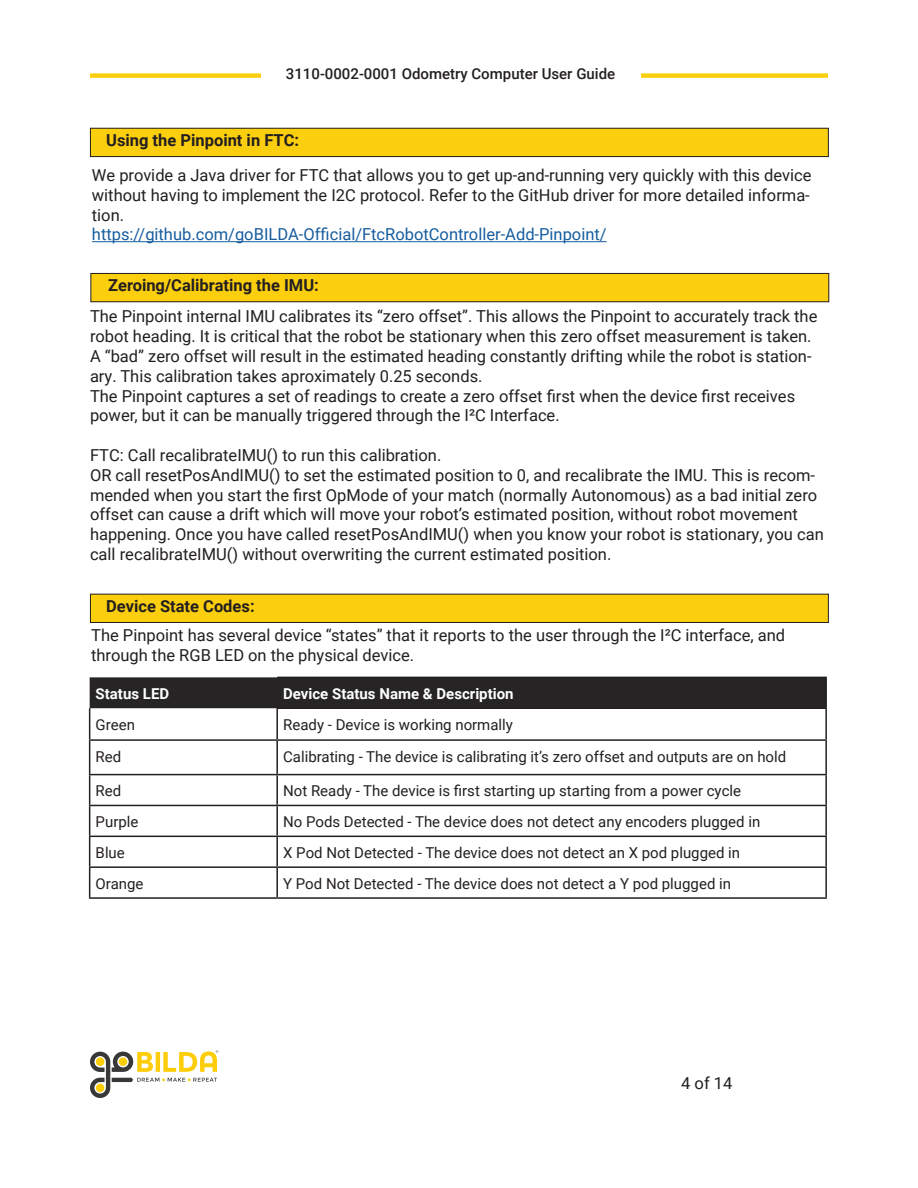
<style>
.page{position:relative;width:918px;height:1188px;background:#fff}
.page>*{position:absolute;margin:0;border:0;box-sizing:border-box;transform-origin:0 0}
.t1{font:16.5px/19.8px "Roboto";color:#231f20}
.t2{font:16.5px "Roboto";color:#175d9e}
.Section_Title{font:700 16.5px "Roboto";color:#231f20}
.regular{font:15px "Roboto";color:#231f20}
.t3{font:500 15px "Roboto";color:#231f20}
.regular-2{font:700 15px "Roboto";color:#fff}
</style>
<div class="page">
<svg style="left:90px;top:1050px;width:128px;height:48px"></svg>
<div style="left:90px;top:73px;width:738px;height:5px;background:#fccf0e"></div>
<div style="left:261px;top:54px;width:379px;height:38px;background:#fff"></div>
<div style="left:90px;top:128px;width:738px;height:29px;background:#fccf0e"></div>
<div style="left:90px;top:128px;width:739px;height:29px;border:1px solid #231f20"></div>
<hr style="left:92px;top:241px;width:515px;height:1px;background:#175d9e">
<div style="left:90px;top:594px;width:738px;height:28px;background:#fccf0e"></div>
<div style="left:90px;top:594px;width:739px;height:29px;border:1px solid #231f20"></div>
<div style="left:91px;top:273px;width:738px;height:29px;background:#fccf0e"></div>
<div style="left:90px;top:273px;width:739px;height:29px;border:1px solid #231f20"></div>
<div style="left:90px;top:677px;width:735px;height:31px;background:#262424"></div>
<hr style="left:277px;top:677px;width:550px;height:1px;background:#231f20">
<hr style="left:825px;top:678px;width:2px;height:29px;background:#231f20">
<hr style="left:89px;top:708px;width:1px;height:31px;background:#231f20">
<hr style="left:276px;top:707px;width:551px;height:2px;background:#231f20">
<hr style="left:276px;top:709px;width:2px;height:30px;background:#231f20">
<hr style="left:825px;top:709px;width:2px;height:30px;background:#231f20">
<hr style="left:89px;top:739px;width:188px;height:2px;background:#231f20">
<hr style="left:89px;top:741px;width:1px;height:33px;background:#231f20">
<hr style="left:277px;top:739px;width:550px;height:2px;background:#231f20">
<hr style="left:276px;top:741px;width:2px;height:33px;background:#231f20">
<hr style="left:825px;top:741px;width:2px;height:33px;background:#231f20">
<hr style="left:89px;top:774px;width:188px;height:1px;background:#231f20">
<hr style="left:89px;top:775px;width:1px;height:30px;background:#231f20">
<hr style="left:277px;top:774px;width:550px;height:1px;background:#231f20">
<hr style="left:276px;top:775px;width:2px;height:30px;background:#231f20">
<hr style="left:825px;top:775px;width:2px;height:30px;background:#231f20">
<hr style="left:89px;top:805px;width:188px;height:1px;background:#231f20">
<hr style="left:89px;top:806px;width:1px;height:30px;background:#231f20">
<hr style="left:277px;top:805px;width:550px;height:1px;background:#231f20">
<hr style="left:276px;top:806px;width:2px;height:30px;background:#231f20">
<hr style="left:825px;top:806px;width:2px;height:30px;background:#231f20">
<hr style="left:89px;top:836px;width:188px;height:1px;background:#231f20">
<hr style="left:277px;top:836px;width:550px;height:1px;background:#231f20">
<hr style="left:276px;top:837px;width:2px;height:29px;background:#231f20">
<hr style="left:825px;top:837px;width:2px;height:29px;background:#231f20">
<hr style="left:89px;top:866px;width:188px;height:2px;background:#231f20">
<svg style="left:89px;top:837px;width:1px;height:60px"></svg>
<hr style="left:277px;top:866px;width:550px;height:2px;background:#231f20">
<hr style="left:276px;top:868px;width:2px;height:29px;background:#231f20">
<hr style="left:825px;top:868px;width:2px;height:29px;background:#231f20">
<hr style="left:89px;top:897px;width:188px;height:2px;background:#231f20">
<hr style="left:277px;top:897px;width:550px;height:2px;background:#231f20">
<p class="t3" style="left:286px;top:64px;width:331px">3110-0002-0001 Odometry Computer User Guide</p>
<p class="Section_Title" style="left:106px;top:129px;width:195px">Using the Pinpoint in FTC:</p>
<p class="t1" style="left:92px;top:165px;width:721px;text-align:justify">We provide a Java driver for FTC that allows you to get up-and-running very quickly with this device without having to implement the I2C protocol. Refer to the GitHub driver for more detailed informa&shy;tion.</p>
<p class="t2" style="left:92px;top:223px;width:516px">https://github.com/goBILDA-Official/FtcRobotController-Add-Pinpoint/</p>
<p class="Section_Title" style="left:108px;top:274px;width:212px">Zeroing/Calibrating the IMU:</p>
<p class="t1" style="left:90px;top:306px;width:729px">The Pinpoint internal IMU calibrates its “zero offset”. This allows the Pinpoint to accurately track the robot heading. It is critical that the robot be stationary when this zero offset measurement is taken.</p>
<p class="t1" style="left:90px;top:346px;width:723px">A “bad” zero offset will result in the estimated heading constantly drifting while the robot is station&shy;ary. This calibration takes aproximately 0.25 seconds.<br>The Pinpoint captures a set of readings to create a zero offset first when the device first receives power, but it can be manually triggered through the I²C Interface.</p>
<p class="t1" style="left:90px;top:445px;width:735px">FTC: Call recalibrateIMU() to run this calibration.<br>OR call resetPosAndIMU() to set the estimated position to 0, and recalibrate the IMU. This is recom&shy;mended when you start the first OpMode of your match (normally Autonomous) as a bad initial zero offset can cause a drift which will move your robot’s estimated position, without robot movement happening. Once you have called resetPosAndIMU() when you know your robot is stationary, you can call recalibrateIMU() without overwriting the current estimated position.</p>
<p class="Section_Title" style="left:106px;top:594px;width:150px">Device State Codes:</p>
<p class="t1" style="left:91px;top:624px;width:696px">The Pinpoint has several device “states” that it reports to the user through the I²C interface, and through the RGB LED on the physical device.</p>
<p class="regular-2" style="left:96px;top:683px;width:75px">Status LED</p>
<p class="regular-2" style="left:283px;top:683px;width:232px">Device Status Name &amp; Description</p>
<p class="regular" style="left:96px;top:714px;width:41px">Green</p>
<p class="regular" style="left:283px;top:714px;width:231px">Ready - Device is working normally</p>
<p class="regular" style="left:96px;top:746px;width:27px">Red</p>
<p class="regular" style="left:283px;top:746px;width:505px">Calibrating - The device is calibrating it’s zero offset and outputs are on hold</p>
<p class="regular" style="left:96px;top:780px;width:27px">Red</p>
<p class="regular" style="left:283px;top:780px;width:459px">Not Ready - The device is first starting up starting from a power cycle</p>
<p class="regular" style="left:96px;top:811px;width:44px">Purple</p>
<p class="regular" style="left:283px;top:811px;width:479px">No Pods Detected - The device does not detect any encoders plugged in</p>
<p class="regular" style="left:96px;top:842px;width:31px">Blue</p>
<p class="regular" style="left:283px;top:842px;width:458px">X Pod Not Detected - The device does not detect an X pod plugged in</p>
<p class="regular" style="left:96px;top:873px;width:49px">Orange</p>
<p class="regular" style="left:283px;top:873px;width:449px">Y Pod Not Detected - The device does not detect a Y pod plugged in</p>
<p class="t1" style="left:681px;top:1072px;width:53px">4 of 14</p>
</div>
